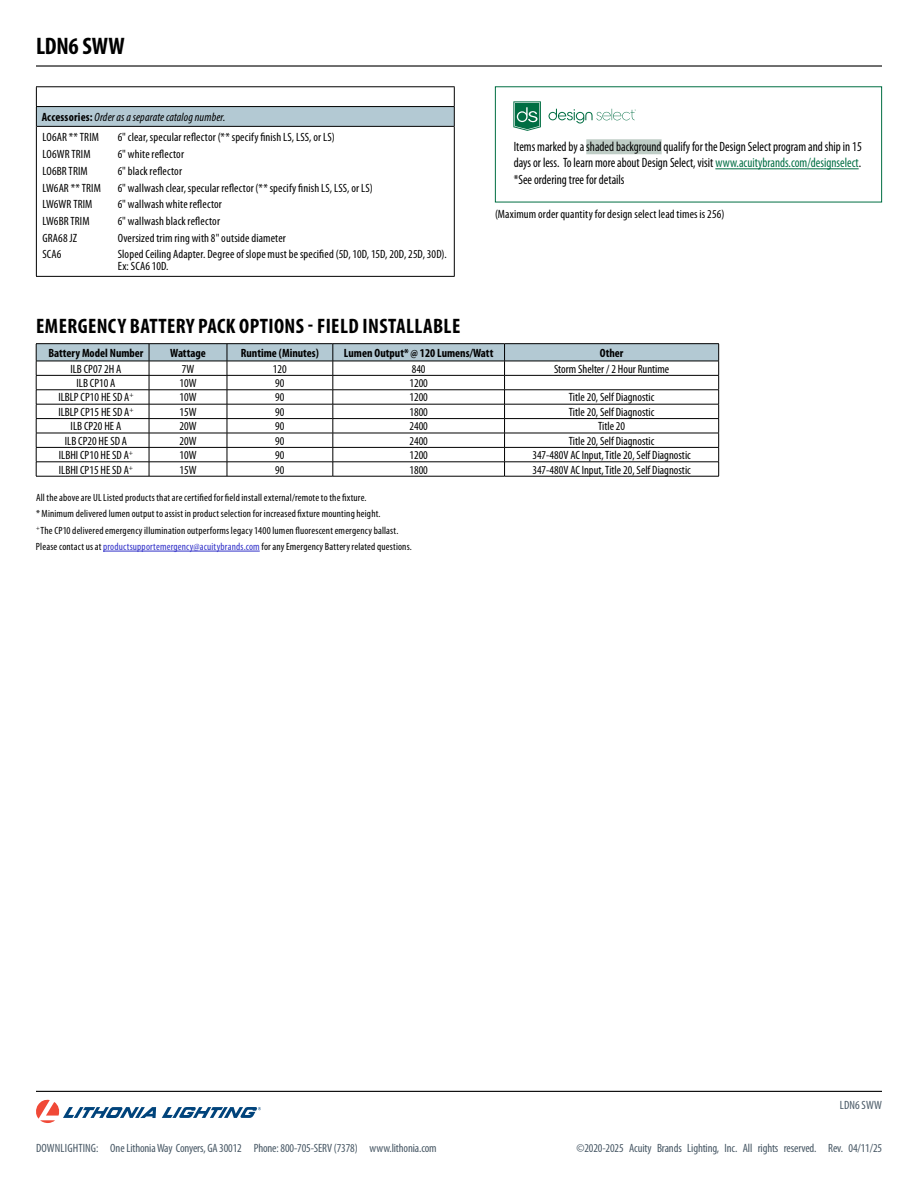
<style>
.page{position:relative;width:918px;height:1188px;background:#fff}
.page>*{position:absolute;margin:0;border:0;box-sizing:border-box;transform-origin:0 0}
.t1{font:700 condensed 24px "Myriad Pro";letter-spacing:-.01em;color:#000}
.t2{font:700 condensed 21px "Myriad Pro";letter-spacing:.02em;color:#000}
.t3{font:condensed 13.5px/16.2px "Myriad Pro";color:#000;text-align:justify;scale:.93 1}
.t4{font:condensed 12px/12px "Myriad Pro";letter-spacing:.005em;color:#000}
.t5{font:condensed 12px "Myriad Pro";letter-spacing:-.01em;color:#485865}
.t6{font:700 condensed 12px "Myriad Pro";color:#000}
.t7{font:italic condensed 12px/20.4px "Myriad Pro";letter-spacing:.01em;color:#000}
.t8{font:condensed 10.5px/16.4px "Myriad Pro";letter-spacing:.015em;color:#000}
.s1{font-weight:700;font-style:normal}
.s2{font-style:normal}
.s3{color:#006e43}
.s4{color:#3232c8}
</style>
<div class="page">
<hr style="left:36px;top:1091px;width:846px;height:1px;background:#000">
<svg style="left:36px;top:1100px;width:120px;height:23px"></svg>
<svg style="left:162px;top:1107px;width:99px;height:11px"></svg>
<hr style="left:36px;top:65px;width:846px;height:2px;background:#000">
<svg style="left:36px;top:344px;width:683px;height:132px"></svg>
<hr style="left:36px;top:476px;width:113px;height:1px;background:#000">
<hr style="left:149px;top:476px;width:78px;height:1px;background:#000">
<hr style="left:227px;top:476px;width:106px;height:1px;background:#000">
<hr style="left:333px;top:476px;width:172px;height:1px;background:#000">
<hr style="left:505px;top:476px;width:214px;height:1px;background:#000">
<hr style="left:36px;top:343px;width:113px;height:1px;background:#000">
<hr style="left:149px;top:343px;width:78px;height:1px;background:#000">
<hr style="left:227px;top:343px;width:106px;height:1px;background:#000">
<hr style="left:333px;top:343px;width:172px;height:1px;background:#000">
<hr style="left:505px;top:343px;width:214px;height:1px;background:#000">
<hr style="left:103px;top:551px;width:157px;height:1px;background:#3232c8">
<div style="left:36px;top:107px;width:418px;height:19px;background:#b3c9d3"></div>
<hr style="left:36px;top:126px;width:1px;height:150px;background:#000">
<hr style="left:454px;top:126px;width:1px;height:150px;background:#000">
<hr style="left:36px;top:276px;width:419px;height:1px;background:#000">
<hr style="left:36px;top:106px;width:419px;height:1px;background:#000">
<svg style="left:454px;top:87px;width:1px;height:39px"></svg>
<hr style="left:37px;top:126px;width:417px;height:1px;background:#000">
<hr style="left:36px;top:86px;width:419px;height:1px;background:#000">
<svg style="left:36px;top:87px;width:1px;height:39px"></svg>
<div style="left:586px;top:139px;width:76px;height:15px;background:#bfcdc6"></div>
<hr style="left:715px;top:168px;width:144px;height:1px;background:#006e43">
<svg style="left:513px;top:101px;width:28px;height:30px"></svg>
<div style="left:518px;top:113px;width:8px;height:8px;background:#006e43;border-radius:50%"></div>
<svg style="left:549px;top:109px;width:87px;height:15px"></svg>
<h1 class="t1" style="left:36px;top:33px;width:90px">LDN6 SWW</h1>
<p class="t7" style="left:42px;top:107px;width:185px"><span class="s1">Accessories:</span> Order as a separate catalog number.<br><span class="s2">LO6AR ** TRIM</span></p>
<p class="t4" style="left:118px;top:132px;width:219px">6" clear, specular reflector (** specify finish LS, LSS, or LS)</p>
<p class="t4" style="left:42px;top:148px;width:50px">LO6WR TRIM</p>
<p class="t4" style="left:118px;top:148px;width:68px">6" white reflector</p>
<p class="t4" style="left:42px;top:165px;width:47px">LO6BR TRIM</p>
<p class="t4" style="left:118px;top:165px;width:66px">6" black reflector</p>
<p class="t4" style="left:42px;top:182px;width:60px">LW6AR ** TRIM</p>
<p class="t4" style="left:118px;top:182px;width:257px">6" wallwash clear, specular reflector (** specify finish LS, LSS, or LS)</p>
<p class="t4" style="left:42px;top:199px;width:52px">LW6WR TRIM</p>
<p class="t4" style="left:118px;top:199px;width:106px">6" wallwash white reflector</p>
<p class="t4" style="left:42px;top:215px;width:49px">LW6BR TRIM</p>
<p class="t4" style="left:118px;top:215px;width:104px">6" wallwash black reflector</p>
<p class="t4" style="left:42px;top:232px;width:36px">GRA68 JZ</p>
<p class="t4" style="left:118px;top:232px;width:170px">Oversized trim ring with 8" outside diameter</p>
<p class="t4" style="left:42px;top:249px;width:21px">SCA6</p>
<p class="t4" style="left:118px;top:249px;width:330px">Sloped Ceiling Adapter. Degree of slope must be specified (5D, 10D, 15D, 20D, 25D, 30D).<br>Ex: SCA6 10D.</p>
<p class="t3" style="left:514px;top:139px;width:376px">Items marked by a shaded background qualify for the Design Select program and ship in 15 days or less. To learn more about Design Select, visit <span class="s3">www.acuitybrands.com/designselect</span>. *See ordering tree for details</p>
<p class="t4" style="left:495px;top:209px;width:231px">(Maximum order quantity for design select lead times is 256)</p>
<h2 class="t2" style="left:36px;top:315px;width:426px">EMERGENCY BATTERY PACK OPTIONS - FIELD INSTALLABLE</h2>
<p class="t6" style="left:48px;top:346px;width:97px">Battery Model Number</p>
<p class="t6" style="left:170px;top:346px;width:37px">Wattage</p>
<p class="t6" style="left:241px;top:346px;width:80px">Runtime (Minutes)</p>
<p class="t6" style="left:344px;top:346px;width:151px">Lumen Output* @ 120 Lumens/Watt</p>
<p class="t6" style="left:600px;top:346px;width:25px">Other</p>
<p class="t4" style="left:70px;top:363px;width:53px">ILB CP07 2H A</p>
<p class="t4" style="left:182px;top:363px;width:14px">7W</p>
<p class="t4" style="left:273px;top:363px;width:15px">120</p>
<p class="t4" style="left:412px;top:363px;width:15px">840</p>
<p class="t4" style="left:554px;top:363px;width:117px">Storm Shelter / 2 Hour Runtime</p>
<p class="t4" style="left:76px;top:377px;width:40px">ILB CP10 A</p>
<p class="t4" style="left:179px;top:377px;width:19px">10W</p>
<p class="t4" style="left:275px;top:377px;width:11px">90</p>
<p class="t4" style="left:409px;top:377px;width:20px">1200</p>
<p class="t4" style="left:58px;top:392px;width:77px">ILBLP CP10 HE SD A<sup>+</sup></p>
<p class="t4" style="left:179px;top:392px;width:19px">10W</p>
<p class="t4" style="left:275px;top:392px;width:11px">90</p>
<p class="t4" style="left:409px;top:392px;width:20px">1200</p>
<p class="t4" style="left:569px;top:392px;width:87px">Title 20, Self Diagnostic</p>
<p class="t4" style="left:58px;top:406px;width:77px">ILBLP CP15 HE SD A<sup>+</sup></p>
<p class="t4" style="left:179px;top:406px;width:19px">15W</p>
<p class="t4" style="left:275px;top:406px;width:11px">90</p>
<p class="t4" style="left:409px;top:406px;width:20px">1800</p>
<p class="t4" style="left:569px;top:406px;width:87px">Title 20, Self Diagnostic</p>
<p class="t4" style="left:71px;top:421px;width:52px">ILB CP20 HE A</p>
<p class="t4" style="left:179px;top:421px;width:19px">20W</p>
<p class="t4" style="left:275px;top:421px;width:11px">90</p>
<p class="t4" style="left:409px;top:421px;width:20px">2400</p>
<p class="t4" style="left:598px;top:421px;width:29px">Title 20</p>
<p class="t4" style="left:65px;top:435px;width:64px">ILB CP20 HE SD A</p>
<p class="t4" style="left:179px;top:435px;width:19px">20W</p>
<p class="t4" style="left:275px;top:435px;width:11px">90</p>
<p class="t4" style="left:409px;top:435px;width:20px">2400</p>
<p class="t4" style="left:569px;top:435px;width:87px">Title 20, Self Diagnostic</p>
<p class="t4" style="left:59px;top:449px;width:76px">ILBHI CP10 HE SD A<sup>+</sup></p>
<p class="t4" style="left:179px;top:449px;width:19px">10W</p>
<p class="t4" style="left:275px;top:449px;width:11px">90</p>
<p class="t4" style="left:409px;top:449px;width:20px">1200</p>
<p class="t4" style="left:532px;top:449px;width:160px">347-480V AC Input, Title 20, Self Diagnostic</p>
<p class="t4" style="left:59px;top:464px;width:76px">ILBHI CP15 HE SD A<sup>+</sup></p>
<p class="t4" style="left:179px;top:464px;width:19px">15W</p>
<p class="t4" style="left:275px;top:464px;width:11px">90</p>
<p class="t4" style="left:409px;top:464px;width:20px">1800</p>
<p class="t4" style="left:532px;top:464px;width:160px">347-480V AC Input, Title 20, Self Diagnostic</p>
<p class="t8" style="left:36px;top:490px;width:377px">All the above are UL Listed products that are certified for field install external/remote to the fixture.<br>* Minimum delivered lumen output to assist in product selection for increased fixture mounting height.<br><sup>+</sup> The CP10 delivered emergency illumination outperforms legacy 1400 lumen fluorescent emergency ballast.<br>Please contact us at <span class="s4">productsupportemergency@acuitybrands.com</span> for any Emergency Battery related questions.</p>
<p class="t5" style="left:840px;top:1098px;width:43px">LDN6 SWW</p>
<p class="t5" style="left:36px;top:1142px;width:402px">DOWNLIGHTING: One Lithonia Way Conyers, GA 30012 Phone: 800-705-SERV (7378) www.lithonia.com</p>
<p class="t5" style="left:576px;top:1142px;width:307px">©2020-2025 Acuity Brands Lighting, Inc. All rights reserved. Rev. 04/11/25</p>
</div>
